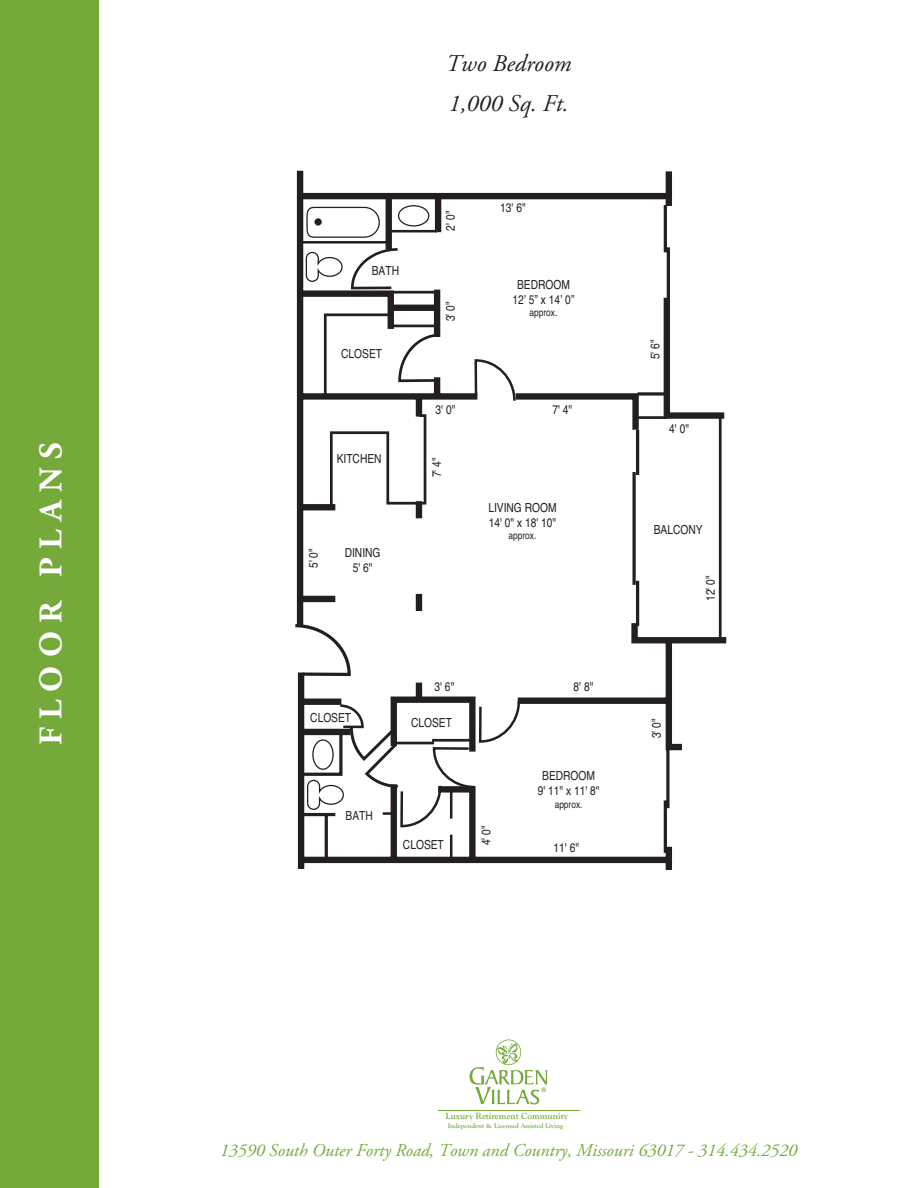
<style>
.page{position:relative;width:918px;height:1188px;background:#fff}
.page>*{position:absolute;margin:0;border:0;box-sizing:border-box;transform-origin:0 0}
.t1{font:700 33px "Adobe Garamond Pro";letter-spacing:.25em;color:#fff}
.t2{font:italic 24px "Adobe Garamond Pro";color:#231f20}
.t3{font:italic 18px "Adobe Garamond Pro";color:#75aa3a}
.t4{font:condensed 12.45px/15px "Helvetica";color:#231f20;text-align:center}
.t5{font:condensed 10.2px "Helvetica";color:#231f20}
.t6{font:700 9.3px "Goudy Old Style T";color:#75aa3a}
.t7{font:700 7.05px "Goudy Old Style T";color:#75aa3a}
</style>
<div class="page">
<div style="left:0;top:0;width:99px;height:1188px;background:#75aa3a"></div>
<svg style="left:296px;top:170px;width:430px;height:700px"></svg>
<hr style="left:299px;top:241px;width:91px;height:3px;background:#231f20">
<hr style="left:390px;top:230px;width:47px;height:2px;background:#231f20">
<svg style="left:323px;top:289px;width:400px;height:457px"></svg>
<div style="left:398px;top:205px;width:31px;height:22px;border:1px solid #231f20;border-radius:50%"></div>
<svg style="left:517px;top:699px;width:4px;height:91px"></svg>
<svg style="left:399px;top:358px;width:118px;height:471px"></svg>
<svg style="left:295px;top:622px;width:57px;height:56px"></svg>
<svg style="left:397px;top:332px;width:46px;height:52px"></svg>
<svg style="left:350px;top:247px;width:50px;height:44px"></svg>
<hr style="left:450px;top:789px;width:2px;height:30px;background:#231f20">
<hr style="left:450px;top:835px;width:2px;height:26px;background:#231f20">
<hr style="left:636px;top:430px;width:3px;height:45px;background:#231f20">
<hr style="left:636px;top:581px;width:3px;height:45px;background:#231f20">
<svg style="left:632px;top:472px;width:4px;height:113px"></svg>
<svg style="left:638px;top:392px;width:29px;height:4px"></svg>
<hr style="left:664px;top:205px;width:3px;height:47px;background:#231f20">
<hr style="left:667px;top:247px;width:3px;height:53px;background:#231f20">
<svg style="left:666px;top:748px;width:4px;height:60px"></svg>
<hr style="left:664px;top:800px;width:3px;height:53px;background:#231f20">
<svg style="left:299px;top:703px;width:102px;height:160px"></svg>
<hr style="left:287px;top:644px;width:1px;height:78px;background:#231f20">
<div style="left:315px;top:218px;width:7px;height:8px;border:3px solid #231f20;border-radius:50%"></div>
<hr style="left:438px;top:1110px;width:141px;height:1px;background:#75aa3a">
<svg style="left:469px;top:1040px;width:78px;height:65px"></svg>
<p class="t1" style="left:32px;top:745px;width:304px;rotate:-90deg">FLOOR PLANS</p>
<p class="t2" style="left:446px;top:49px;width:127px">Two Bedroom</p>
<p class="t2" style="left:448px;top:89px;width:122px">1,000 Sq. Ft.</p>
<p class="t4" style="left:372px;top:263px;width:29px">BATH</p>
<p class="t4" style="left:341px;top:345px;width:42px">CLOSET</p>
<p class="t4" style="left:337px;top:451px;width:46px">KITCHEN</p>
<p class="t4" style="left:306px;top:568px;width:21px;rotate:-90deg">5' 0"</p>
<p class="t4" style="left:345px;top:545px;width:37px">DINING<br>5' 6"</p>
<p class="t4" style="left:443px;top:231px;width:21px;rotate:-90deg">2' 0"</p>
<p class="t4" style="left:443px;top:321px;width:21px;rotate:-90deg">3' 0"</p>
<p class="t4" style="left:436px;top:402px;width:21px">3' 0"</p>
<p class="t4" style="left:429px;top:477px;width:21px;rotate:-90deg">7' 4"</p>
<p class="t4" style="left:500px;top:200px;width:27px">13' 6"</p>
<p class="t4" style="left:512px;top:277px;width:63px">BEDROOM<br>12’ 5” x 14’ 0”</p>
<p class="t5" style="left:530px;top:306px;width:29px">approx.</p>
<p class="t4" style="left:552px;top:402px;width:21px">7' 4"</p>
<p class="t4" style="left:488px;top:500px;width:70px;text-align:left">LIVING ROOM<br>14' 0" x 18' 10"</p>
<p class="t5" style="left:509px;top:529px;width:29px">approx.</p>
<p class="t4" style="left:310px;top:709px;width:42px">CLOSET</p>
<p class="t4" style="left:346px;top:808px;width:29px">BATH</p>
<p class="t4" style="left:435px;top:679px;width:21px">3' 6"</p>
<p class="t4" style="left:574px;top:679px;width:21px">8' 8"</p>
<p class="t4" style="left:411px;top:715px;width:42px">CLOSET</p>
<p class="t4" style="left:538px;top:768px;width:63px">BEDROOM<br>9' 11" x 11' 8"</p>
<p class="t5" style="left:555px;top:798px;width:29px">approx.</p>
<p class="t4" style="left:403px;top:836px;width:42px">CLOSET</p>
<p class="t4" style="left:478px;top:845px;width:21px;rotate:-90deg">4' 0"</p>
<p class="t4" style="left:554px;top:840px;width:27px">11' 6"</p>
<p class="t4" style="left:647px;top:359px;width:21px;rotate:-90deg">5' 6"</p>
<p class="t4" style="left:669px;top:421px;width:21px">4' 0"</p>
<p class="t4" style="left:654px;top:522px;width:50px">BALCONY</p>
<p class="t4" style="left:703px;top:601px;width:27px;rotate:-90deg">12' 0"</p>
<p class="t4" style="left:649px;top:738px;width:21px;rotate:-90deg">3' 0"</p>
<p class="t6" style="left:445px;top:1111px;width:124px">Luxury Retirement Community</p>
<p class="t7" style="left:448px;top:1121px;width:117px">Independent &amp; Licensed Assisted Living</p>
<p class="t3" style="left:220px;top:1140px;width:579px">13590 South Outer Forty Road, Town and Country, Missouri 63017 - 314.434.2520</p>
</div>
